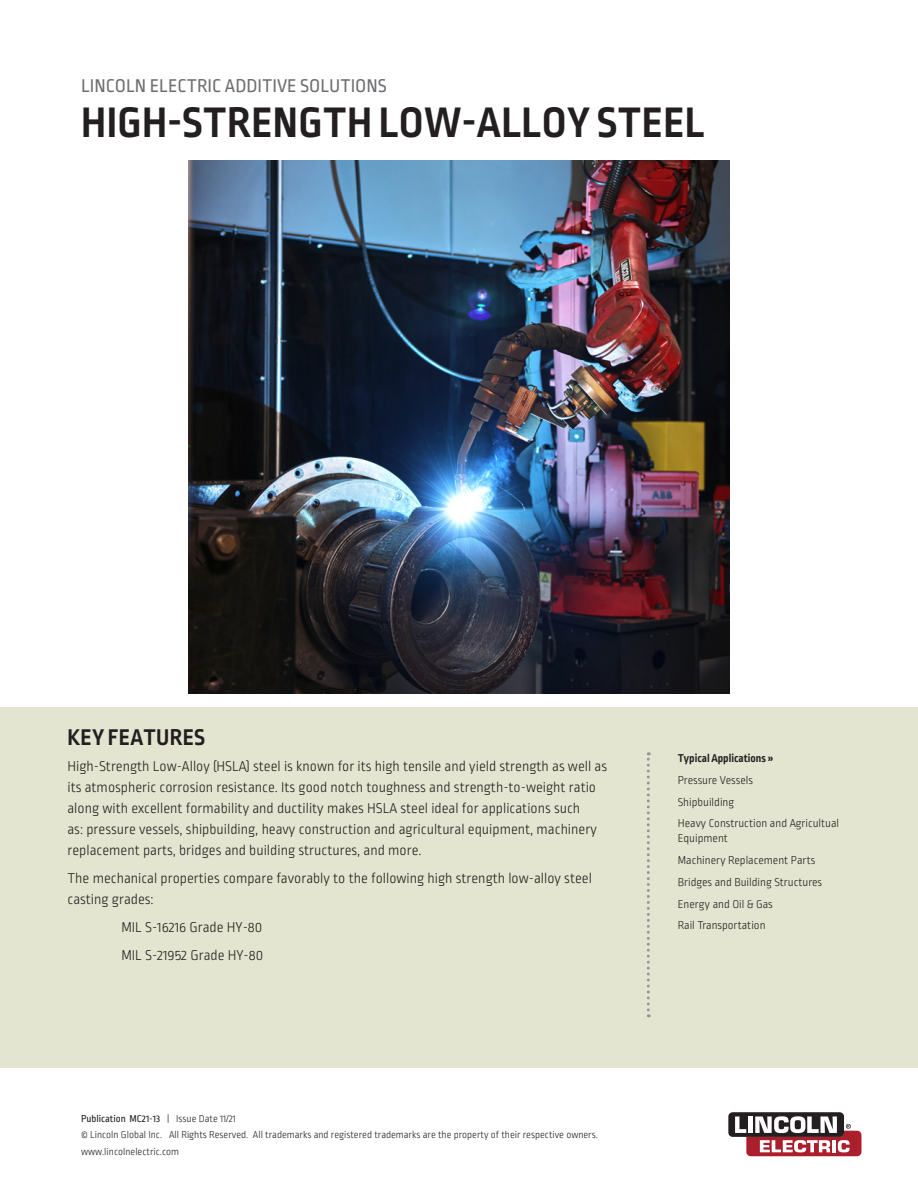
<style>
.page{position:relative;width:918px;height:1188px;background:#fff}
.page>*{position:absolute;margin:0;border:0;box-sizing:border-box;transform-origin:0 0}
.t1{font:700 45px "Ropa Sans Pro";letter-spacing:.01em;color:#231f20}
.t2{font:700 24px "Ropa Sans Pro";letter-spacing:.01em;color:#231f20}
.t3{font:19.5px "Ropa Sans Pro";color:#6d6e71}
.t4{font:300 15px/21px "Ropa Sans Pro";color:#231f20}
.t5{font:300 12px/21.8px "Ropa Sans Pro";color:#231f20}
.t6{font:700 12px "Ropa Sans Pro";color:#231f20}
.t7{font:300 10.5px/16.2px "Ropa Sans Pro";color:#231f20}
.s1{font-weight:400}
</style>
<div class="page">
<div style="left:728px;top:1112px;width:116px;height:25px;background:#231f20;border-radius:4px"></div>
<svg style="left:735px;top:1116px;width:126px;height:40px"></svg>
<div style="left:0;top:707px;width:918px;height:361px;background:#e4e5d0"></div>
<img style="left:189px;top:161px;width:540px;height:532px">
<svg style="left:647px;top:752px;width:3px;height:265px"></svg>
<h3 class="t3" style="left:81px;top:79px;width:307px">LINCOLN ELECTRIC ADDITIVE SOLUTIONS</h3>
<h1 class="t1" style="left:81px;top:102px;width:625px">HIGH-STRENGTH LOW-ALLOY STEEL</h1>
<h2 class="t2" style="left:68px;top:726px;width:139px">KEY FEATURES</h2>
<p class="t4" style="left:68px;top:757px;width:541px">High-Strength Low-Alloy (HSLA) steel is known for its high tensile and yield strength as well as its atmospheric corrosion resistance. Its good notch toughness and strength-to-weight ratio along with excellent formability and ductility makes HSLA steel ideal for applications such<br>as: pressure vessels, shipbuilding, heavy construction and agricultural equipment, machinery replacement parts, bridges and building structures, and more.</p>
<p class="t4" style="left:68px;top:868px;width:526px">The mechanical properties compare favorably to the following high strength low-alloy steel casting grades:</p>
<p class="t4" style="left:122px;top:914px;width:143px;line-height:27.8px">MIL S-16216 Grade HY-80<br>MIL S-21952 Grade HY-80</p>
<p class="t7" style="left:81px;top:1111px;width:519px"><span class="s1">Publication MC21-13</span> | Issue Date 11/21<br>© Lincoln Global Inc. All Rights Reserved. All trademarks and registered trademarks are the property of their respective owners. www.lincolnelectric.com</p>
<p class="t6" style="left:678px;top:753px;width:97px">Typical Applications »</p>
<p class="t5" style="left:678px;top:770px;width:163px">Pressure Vessels<br>Shipbuilding<br>Heavy Construction and Agricultual</p>
<p class="t5" style="left:678px;top:828px;width:146px">Equipment<br>Machinery Replacement Parts<br>Bridges and Building Structures<br>Energy and Oil &amp; Gas<br>Rail Transportation</p>
</div>
